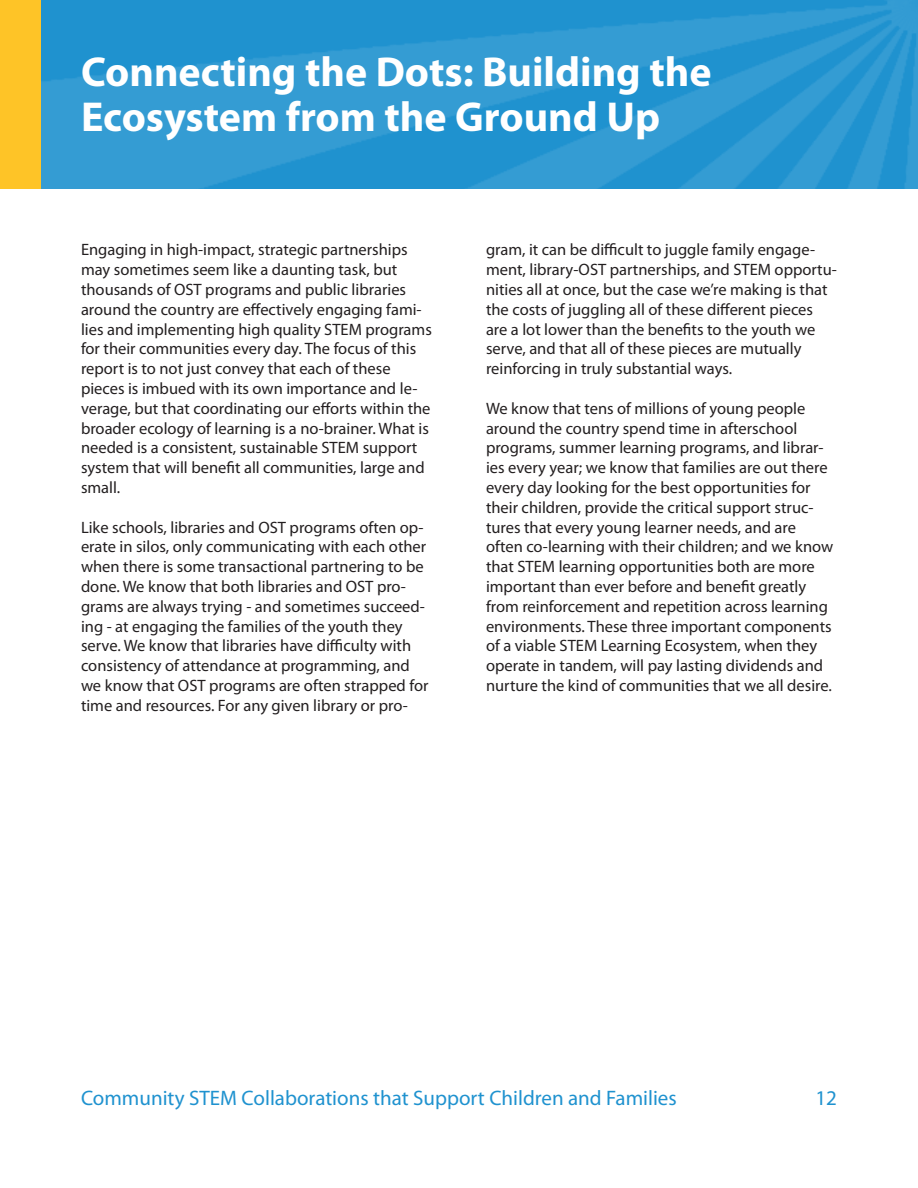
<style>
.page{position:relative;width:918px;height:1188px;background:#fff}
.page>*{position:absolute;margin:0;border:0;box-sizing:border-box;transform-origin:0 0}
.Section_Headers{font:700 42px/45px "Myriad Pro";color:#fff}
.t1{font:21px "Myriad Pro";color:#1f92cf}
.Paragraph{font:16.5px/19.8px "Myriad Pro";color:#231f20}
</style>
<div class="page">
<img style="left:40px;top:0;width:878px;height:189px">
<div style="left:0;top:0;width:40px;height:189px;background:#fec427"></div>
<h2 class="Section_Headers" style="left:81px;top:47px;width:632px">Connecting the Dots: Building the<br>Ecosystem from the Ground Up</h2>
<p class="Paragraph" style="left:81px;top:240px;width:352px">Engaging in high-impact, strategic partnerships may sometimes seem like a daunting task, but thousands of OST programs and public libraries around the country are effectively engaging fami&shy;lies and implementing high quality STEM programs for their communities every day. The focus of this report is to not just convey that each of these pieces is imbued with its own importance and le&shy;verage, but that coordinating our efforts within the broader ecology of learning is a no-brainer. What is needed is a consistent, sustainable STEM support system that will benefit all communities, large and small.</p>
<p class="Paragraph" style="left:81px;top:517px;width:349px">Like schools, libraries and OST programs often op&shy;erate in silos, only communicating with each other when there is some transactional partnering to be done. We know that both libraries and OST pro&shy;grams are always trying - and sometimes succeed&shy;ing - at engaging the families of the youth they serve. We know that libraries have difficulty with consistency of attendance at programming, and we know that OST programs are often strapped for time and resources. For any given library or pro-</p>
<p class="Paragraph" style="left:486px;top:240px;width:352px">gram, it can be difficult to juggle family engage&shy;ment, library-OST partnerships, and STEM opportu&shy;nities all at once, but the case we’re making is that the costs of juggling all of these different pieces are a lot lower than the benefits to the youth we serve, and that all of these pieces are mutually reinforcing in truly substantial ways.</p>
<p class="Paragraph" style="left:486px;top:398px;width:349px">We know that tens of millions of young people around the country spend time in afterschool programs, summer learning programs, and librar&shy;ies every year; we know that families are out there every day looking for the best opportunities for their children, provide the critical support struc&shy;tures that every young learner needs, and are often co-learning with their children; and we know that STEM learning opportunities both are more important than ever before and benefit greatly from reinforcement and repetition across learning environments. These three important components of a viable STEM Learning Ecosystem, when they operate in tandem, will pay lasting dividends and nurture the kind of communities that we all desire.</p>
<p class="t1" style="left:81px;top:1085px;width:597px">Community STEM Collaborations that Support Children and Families</p>
<p class="t1" style="left:815px;top:1085px;width:23px">12</p>
</div>
